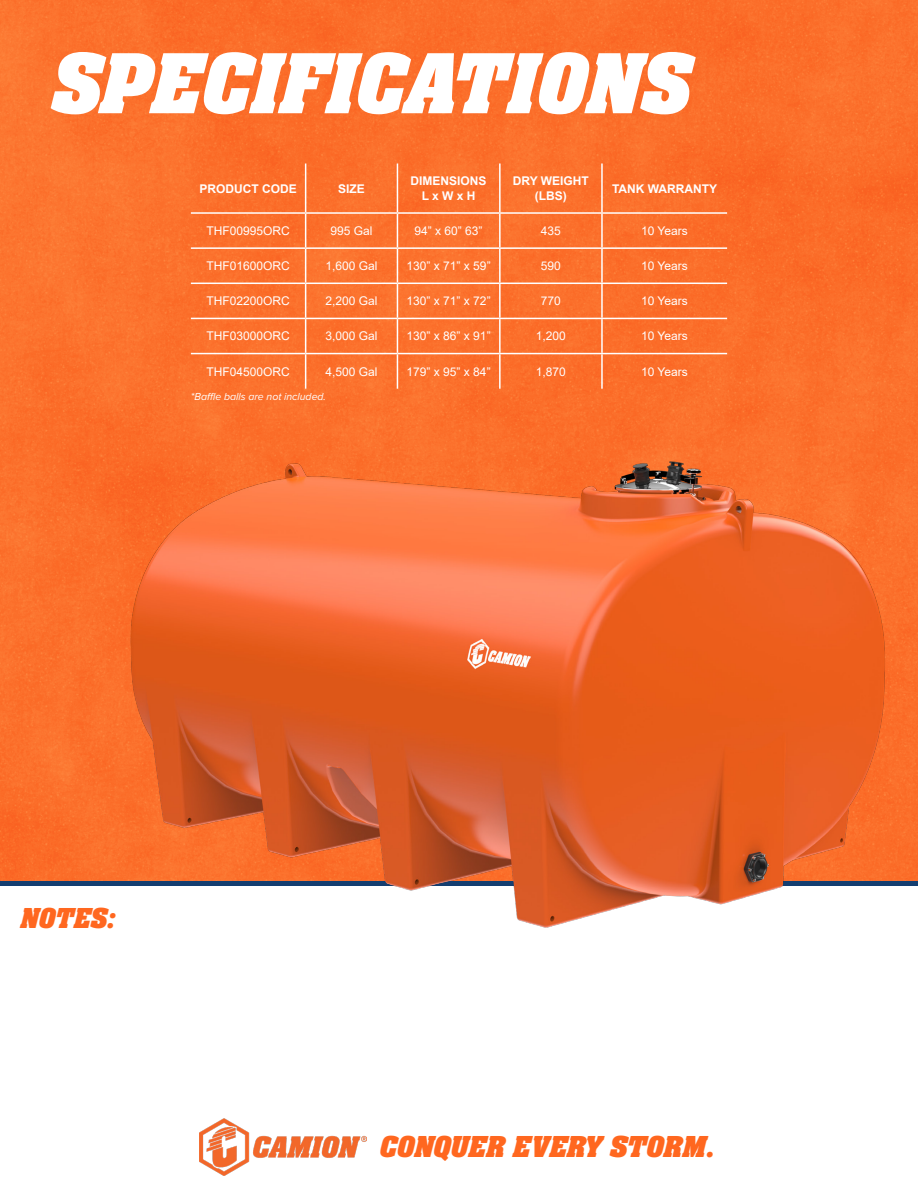
<style>
.page{position:relative;width:918px;height:1188px;background:#fff}
.page>*{position:absolute;margin:0;border:0;box-sizing:border-box;transform-origin:0 0}
.t1{font:italic 700 90px "Neue Aachen Pro";color:#fff}
.t2{font:italic 700 31.5px "Neue Aachen Pro";color:#ff671f}
.t3{font:italic 700 30px "Neue Aachen Pro";letter-spacing:-.005em;color:#ff671f}
.t4{font:12px "Arial";color:#fff}
.t5{font:700 12px "Arial";color:#fff}
.t6{font:italic 10.5px "Proxima Nova";color:#fff}
</style>
<div class="page">
<img style="left:0;top:0;width:918px;height:111px">
<img style="left:0;top:111px;width:918px;height:1065px">
<p class="t1" style="left:54px;top:34px;width:640px">SPECIFICATIONS</p>
<p class="t5" style="left:200px;top:180px;width:99px">PRODUCT CODE</p>
<p class="t5" style="left:338px;top:180px;width:28px">SIZE</p>
<p class="t5" style="left:411px;top:173px;width:78px">DIMENSIONS</p>
<p class="t5" style="left:422px;top:187px;width:55px">L x W x H</p>
<p class="t5" style="left:513px;top:173px;width:78px">DRY WEIGHT</p>
<p class="t5" style="left:535px;top:187px;width:33px">(LBS)</p>
<p class="t5" style="left:612px;top:180px;width:107px">TANK WARRANTY</p>
<p class="t4" style="left:207px;top:222px;width:85px">THF00995ORC</p>
<p class="t4" style="left:331px;top:222px;width:44px">995 Gal</p>
<p class="t4" style="left:415px;top:222px;width:70px">94” x 60” 63”</p>
<p class="t4" style="left:541px;top:222px;width:22px">435</p>
<p class="t4" style="left:641px;top:222px;width:48px">10 Years</p>
<p class="t4" style="left:207px;top:258px;width:85px">THF01600ORC</p>
<p class="t4" style="left:326px;top:258px;width:54px">1,600 Gal</p>
<p class="t4" style="left:407px;top:258px;width:86px">130” x 71” x 59”</p>
<p class="t4" style="left:541px;top:258px;width:22px">590</p>
<p class="t4" style="left:641px;top:258px;width:48px">10 Years</p>
<p class="t4" style="left:207px;top:293px;width:85px">THF02200ORC</p>
<p class="t4" style="left:326px;top:293px;width:54px">2,200 Gal</p>
<p class="t4" style="left:407px;top:293px;width:86px">130” x 71” x 72”</p>
<p class="t4" style="left:541px;top:293px;width:22px">770</p>
<p class="t4" style="left:641px;top:293px;width:48px">10 Years</p>
<p class="t4" style="left:207px;top:328px;width:85px">THF03000ORC</p>
<p class="t4" style="left:326px;top:328px;width:54px">3,000 Gal</p>
<p class="t4" style="left:407px;top:328px;width:86px">130” x 86” x 91”</p>
<p class="t4" style="left:536px;top:328px;width:32px">1,200</p>
<p class="t4" style="left:641px;top:328px;width:48px">10 Years</p>
<p class="t4" style="left:207px;top:363px;width:85px">THF04500ORC</p>
<p class="t4" style="left:326px;top:363px;width:54px">4,500 Gal</p>
<p class="t4" style="left:407px;top:363px;width:86px">179” x 95” x 84”</p>
<p class="t4" style="left:536px;top:363px;width:32px">1,870</p>
<p class="t4" style="left:641px;top:363px;width:48px">10 Years</p>
<p class="t6" style="left:191px;top:389px;width:137px">*Baffle balls are not included.</p>
<p class="t3" style="left:22px;top:901px;width:97px">NOTES:</p>
<p class="t2" style="left:380px;top:1130px;width:336px">CONQUER EVERY STORM.</p>
</div>
